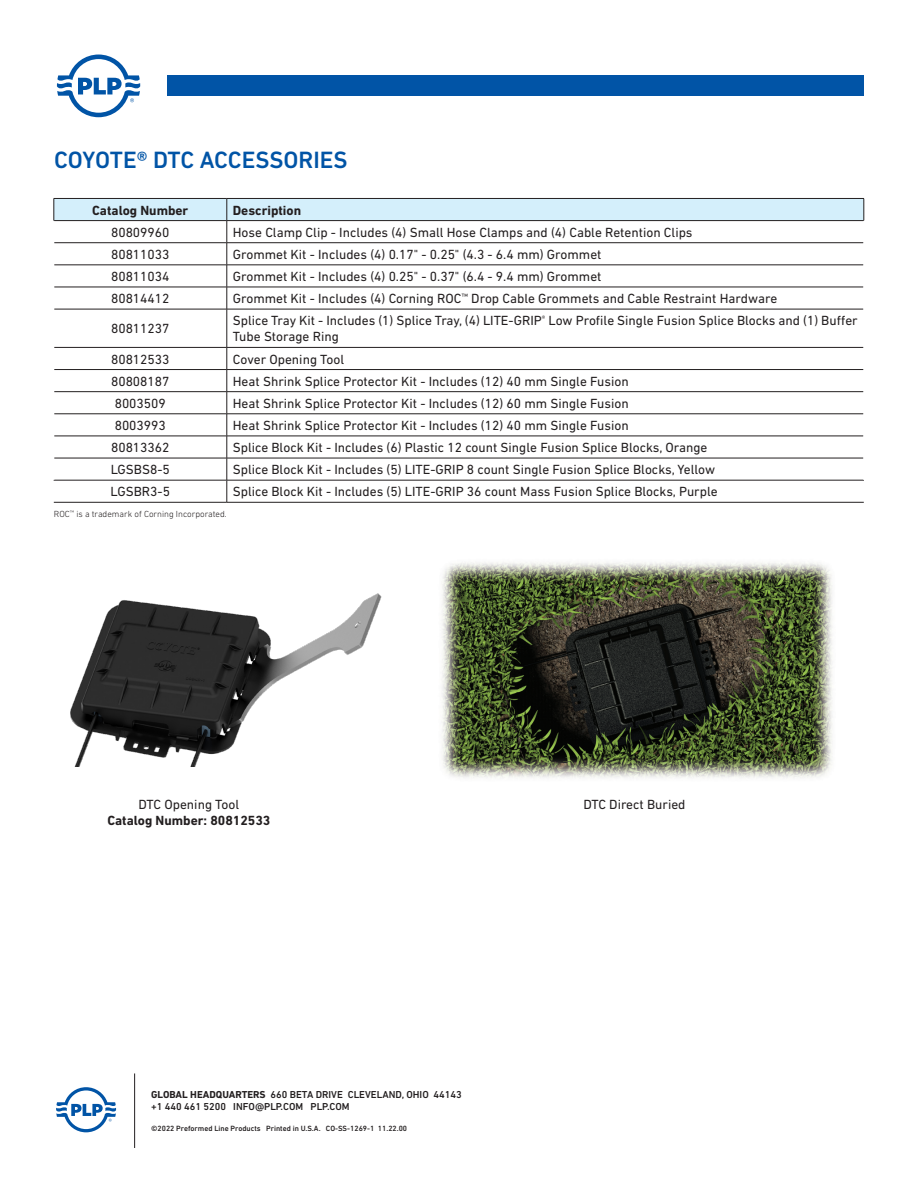
<style>
.page{position:relative;width:918px;height:1188px;background:#fff}
.page>*{position:absolute;margin:0;border:0;box-sizing:border-box;transform-origin:0 0}
.t1{font:500 24px "DIN Next LT Pro";color:#0154a6}
.t2{font:13.5px/16.2px "DIN Next LT Pro";color:#231f20}
.t3{font:700 13.5px "DIN Next LT Pro";color:#231f20}
.t4{font:500 10.2px/12.3px "DIN Next LT Pro";color:#231f20}
.Subheads{font:300 9px "DIN Next LT Pro";color:#231f20}
.t5{font:500 7.65px "DIN Next LT Pro";color:#231f20}
.s1{font-weight:700}
</style>
<div class="page">
<svg style="left:57px;top:55px;width:83px;height:62px"></svg>
<div style="left:168px;top:75px;width:696px;height:21px;background:#0154a6"></div>
<hr style="left:134px;top:1073px;width:1px;height:75px;background:#231f20">
<svg style="left:56px;top:1087px;width:60px;height:45px"></svg>
<hr style="left:54px;top:502px;width:173px;height:1px;background:#231f20">
<hr style="left:227px;top:502px;width:637px;height:1px;background:#231f20">
<hr style="left:54px;top:480px;width:173px;height:1px;background:#231f20">
<hr style="left:54px;top:309px;width:173px;height:1px;background:#231f20">
<hr style="left:227px;top:309px;width:637px;height:1px;background:#231f20">
<hr style="left:227px;top:309px;width:1px;height:38px;background:#231f20">
<hr style="left:54px;top:347px;width:173px;height:1px;background:#231f20">
<hr style="left:227px;top:347px;width:637px;height:1px;background:#231f20">
<hr style="left:54px;top:369px;width:173px;height:1px;background:#231f20">
<hr style="left:227px;top:369px;width:637px;height:1px;background:#231f20">
<hr style="left:54px;top:391px;width:173px;height:1px;background:#231f20">
<hr style="left:227px;top:391px;width:637px;height:1px;background:#231f20">
<hr style="left:54px;top:414px;width:173px;height:1px;background:#231f20">
<hr style="left:227px;top:414px;width:637px;height:1px;background:#231f20">
<hr style="left:54px;top:436px;width:173px;height:1px;background:#231f20">
<hr style="left:227px;top:436px;width:637px;height:1px;background:#231f20">
<hr style="left:54px;top:458px;width:173px;height:1px;background:#231f20">
<hr style="left:227px;top:458px;width:637px;height:1px;background:#231f20">
<svg style="left:227px;top:348px;width:1px;height:154px"></svg>
<hr style="left:227px;top:480px;width:637px;height:1px;background:#231f20">
<svg style="left:54px;top:198px;width:811px;height:111px"></svg>
<hr style="left:54px;top:309px;width:1px;height:38px;background:#fff">
<img style="left:70px;top:593px;width:312px;height:174px">
<img style="left:442px;top:562px;width:390px;height:216px">
<p class="t1" style="left:54px;top:146px;width:295px">COYOTE® DTC ACCESSORIES</p>
<p class="t3" style="left:92px;top:202px;width:98px">Catalog Number</p>
<p class="t3" style="left:233px;top:202px;width:70px">Description</p>
<p class="t2" style="left:111px;top:224px;width:60px">80809960</p>
<p class="t2" style="left:233px;top:224px;width:461px">Hose Clamp Clip - Includes (4) Small Hose Clamps and (4) Cable Retention Clips</p>
<p class="t2" style="left:111px;top:246px;width:60px">80811033</p>
<p class="t2" style="left:233px;top:246px;width:370px">Grommet Kit - Includes (4) 0.17" - 0.25" (4.3 - 6.4 mm) Grommet</p>
<p class="t2" style="left:111px;top:268px;width:60px">80811034</p>
<p class="t2" style="left:233px;top:268px;width:370px">Grommet Kit - Includes (4) 0.25" - 0.37" (6.4 - 9.4 mm) Grommet</p>
<p class="t2" style="left:111px;top:290px;width:60px">80814412</p>
<p class="t2" style="left:233px;top:290px;width:546px">Grommet Kit - Includes (4) Corning ROC<sup>™</sup> Drop Cable Grommets and Cable Restraint Hardware</p>
<p class="t2" style="left:111px;top:320px;width:60px">80811237</p>
<p class="t2" style="left:233px;top:312px;width:626px">Splice Tray Kit - Includes (1) Splice Tray, (4) LITE-GRIP<sup>®</sup> Low Profile Single Fusion Splice Blocks and (1) Buffer<br>Tube Storage Ring</p>
<p class="t2" style="left:111px;top:351px;width:60px">80812533</p>
<p class="t2" style="left:233px;top:351px;width:113px">Cover Opening Tool</p>
<p class="t2" style="left:111px;top:373px;width:60px">80808187</p>
<p class="t2" style="left:233px;top:373px;width:398px">Heat Shrink Splice Protector Kit - Includes (12) 40 mm Single Fusion</p>
<p class="t2" style="left:115px;top:395px;width:53px">8003509</p>
<p class="t2" style="left:233px;top:395px;width:398px">Heat Shrink Splice Protector Kit - Includes (12) 60 mm Single Fusion</p>
<p class="t2" style="left:115px;top:417px;width:53px">8003993</p>
<p class="t2" style="left:233px;top:417px;width:398px">Heat Shrink Splice Protector Kit - Includes (12) 40 mm Single Fusion</p>
<p class="t2" style="left:111px;top:439px;width:60px">80813362</p>
<p class="t2" style="left:233px;top:439px;width:476px">Splice Block Kit - Includes (6) Plastic 12 count Single Fusion Splice Blocks, Orange</p>
<p class="t2" style="left:111px;top:461px;width:61px">LGSBS8-5</p>
<p class="t2" style="left:233px;top:461px;width:484px">Splice Block Kit - Includes (5) LITE-GRIP 8 count Single Fusion Splice Blocks, Yellow</p>
<p class="t2" style="left:111px;top:483px;width:61px">LGSBR3-5</p>
<p class="t2" style="left:233px;top:483px;width:486px">Splice Block Kit - Includes (5) LITE-GRIP 36 count Mass Fusion Splice Blocks, Purple</p>
<p class="Subheads" style="left:54px;top:509px;width:174px">ROC<sup>™</sup> is a trademark of Corning Incorporated.</p>
<p class="t2" style="left:139px;top:796px;width:102px">DTC Opening Tool</p>
<p class="t3" style="left:107px;top:813px;width:165px">Catalog Number: 80812533</p>
<p class="t4" style="left:151px;top:1088px;width:312px"><span class="s1">GLOBAL HEADQUARTERS</span> 660 BETA DRIVE CLEVELAND, OHIO 44143 +1 440 461 5200 INFO@PLP.COM PLP.COM</p>
<p class="t5" style="left:151px;top:1124px;width:258px">©2022 Preformed Line Products Printed in U.S.A. CO-SS-1269-1 11.22.00</p>
<p class="t2" style="left:583px;top:796px;width:104px">DTC Direct Buried</p>
</div>
